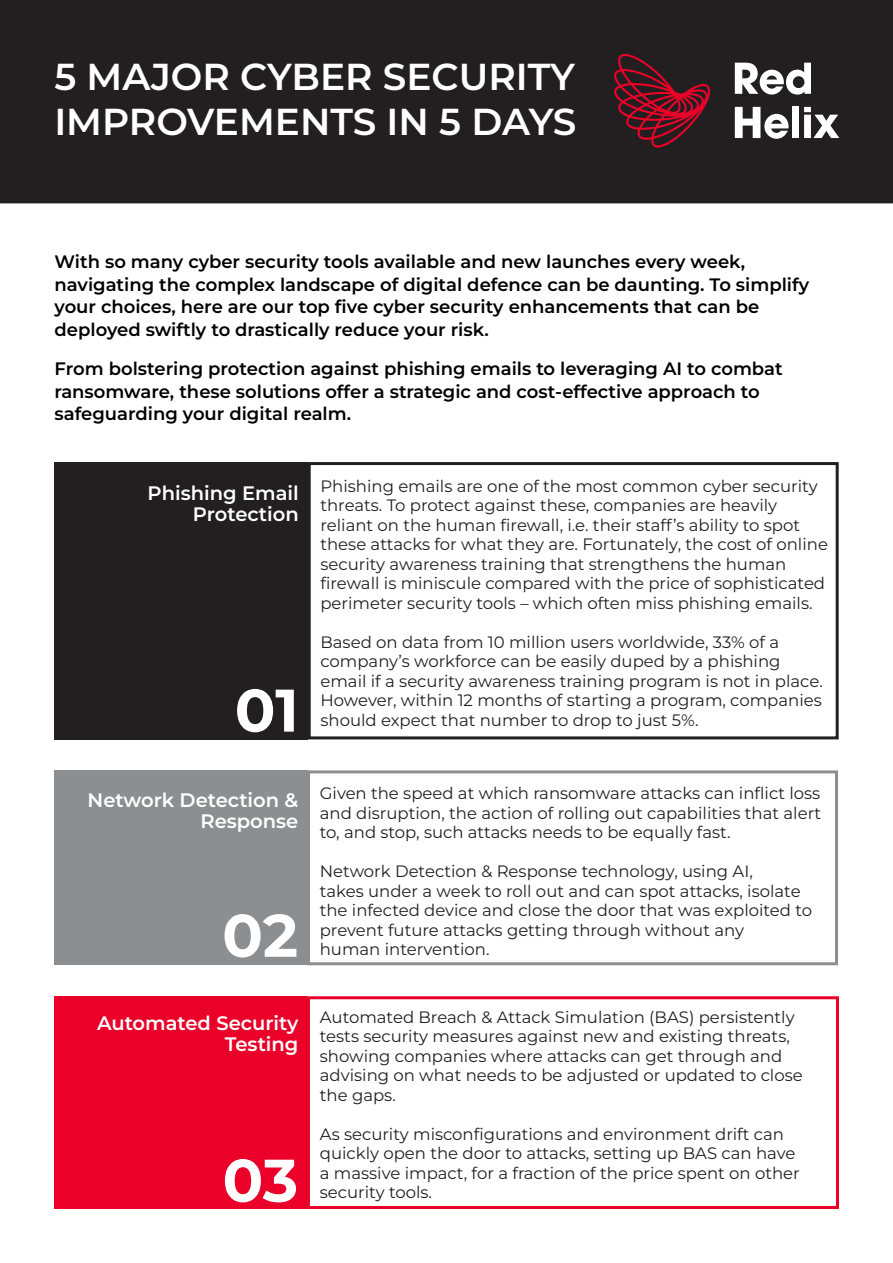
<style>
.page{position:relative;width:893px;height:1263px;background:#fff}
.page>*{position:absolute;margin:0;border:0;box-sizing:border-box;transform-origin:0 0}
.t1{font:700 60px "Montserrat";color:#fff}
.Main_Heading{font:600 37.5px/45px "Montserrat";color:#fff}
.t2{font:600 19.5px/21px "Montserrat";color:#fff;text-align:right}
.Paragraph_Style_1{font:600 18px/22.5px "Montserrat";color:#000}
.t3{font:16.5px/19.5px "Montserrat";color:#231f20}
</style>
<div class="page">
<div style="left:55px;top:462px;width:253px;height:277px;background:#231f20"></div>
<div style="left:308px;top:462px;width:531px;height:277px;border:3px solid #231f20"></div>
<div style="left:54px;top:996px;width:253px;height:213px;background:#ea0029"></div>
<div style="left:307px;top:996px;width:532px;height:213px;border:3px solid #ea0029"></div>
<div style="left:54px;top:770px;width:253px;height:195px;background:#8b8f92"></div>
<div style="left:307px;top:770px;width:531px;height:195px;border:3px solid #8c8f91"></div>
<div style="left:0;top:0;width:893px;height:203px;background:#231f20"></div>
<svg style="left:614px;top:54px;width:97px;height:93px;background:#551622"></svg>
<svg style="left:735px;top:63px;width:76px;height:32px"></svg>
<svg style="left:735px;top:107px;width:54px;height:32px"></svg>
<div style="left:792px;top:107px;width:7px;height:31px;background:#fff"></div>
<svg style="left:804px;top:107px;width:35px;height:31px"></svg>
<p class="Main_Heading" style="left:54px;top:53px;width:524px">5 MAJOR CYBER SECURITY<br>IMPROVEMENTS IN 5 DAYS</p>
<p class="Paragraph_Style_1" style="left:55px;top:250px;width:756px">With so many cyber security tools available and new launches every week, navigating the complex landscape of digital defence can be daunting. To simplify your choices, here are our top five cyber security enhancements that can be deployed swiftly to drastically reduce your risk.</p>
<p class="Paragraph_Style_1" style="left:55px;top:357px;width:730px">From bolstering protection against phishing emails to leveraging AI to combat ransomware, these solutions offer a strategic and cost-effective approach to safeguarding your digital realm.</p>
<p class="t2" style="left:148px;top:482px;width:153px">Phishing Email<br>Protection</p>
<p class="t1" style="left:235px;top:670px;width:66px">01</p>
<p class="t3" style="left:320px;top:476px;width:509px">Phishing emails are one of the most common cyber security threats. To protect against these, companies are heavily reliant on the human firewall, i.e. their staff’s ability to spot these attacks for what they are. Fortunately, the cost of online security awareness training that strengthens the human firewall is miniscule compared with the price of sophisticated perimeter security tools – which often miss phishing emails.</p>
<p class="t3" style="left:320px;top:632px;width:504px">Based on data from 10 million users worldwide, 33% of a company’s workforce can be easily duped by a phishing email if a security awareness training program is not in place.<br>However, within 12 months of starting a program, companies should expect that number to drop to just 5%.</p>
<p class="t2" style="left:88px;top:789px;width:212px">Network Detection &amp;<br>Response</p>
<p class="t1" style="left:222px;top:895px;width:77px">02</p>
<p class="t2" style="left:97px;top:1012px;width:203px">Automated Security<br>Testing</p>
<p class="t1" style="left:223px;top:1140px;width:77px">03</p>
<p class="t3" style="left:320px;top:783px;width:503px;text-align:justify">Given the speed at which ransomware attacks can inflict loss and disruption, the action of rolling out capabilities that alert to, and stop, such attacks needs to be equally fast.</p>
<p class="t3" style="left:320px;top:861px;width:494px">Network Detection &amp; Response technology, using AI,<br>takes under a week to roll out and can spot attacks, isolate the infected device and close the door that was exploited to prevent future attacks getting through without any<br>human intervention.</p>
<p class="t3" style="left:320px;top:1007px;width:484px">Automated Breach &amp; Attack Simulation (BAS) persistently tests security measures against new and existing threats, showing companies where attacks can get through and advising on what needs to be adjusted or updated to close the gaps.</p>
<p class="t3" style="left:320px;top:1124px;width:481px">As security misconfigurations and environment drift can quickly open the door to attacks, setting up BAS can have a massive impact, for a fraction of the price spent on other security tools.</p>
</div>
